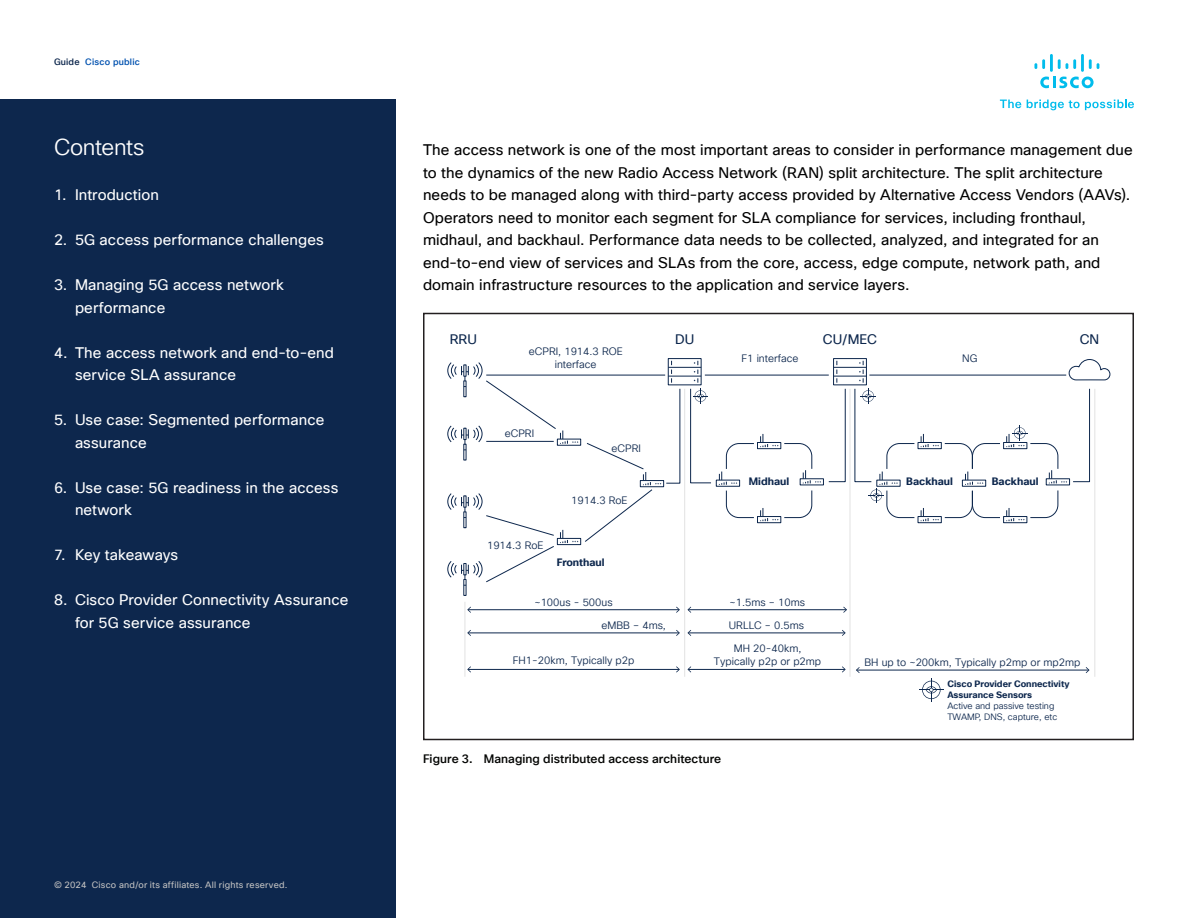
<style>
.page{position:relative;width:1188px;height:918px;background:#fff}
.page>*{position:absolute;margin:0;border:0;box-sizing:border-box;transform-origin:0 0}
.t1{font:22.5px "Cisco Sans TT Light";letter-spacing:-.02em;color:#fff}
.Body{font:15px/22.5px "Cisco Sans TT";letter-spacing:.005em;color:#000}
.t2{font:15px/22.5px "Cisco Sans TT";letter-spacing:.005em;color:#fff}
.t3{font:13.5px "Cisco Sans TT";color:#0d274d}
.Figure_caption{font:500 12px "Cisco Sans TT";letter-spacing:.005em;color:#040503}
.t4{font:10.5px/12.6px "Cisco Sans TT Light";color:#0d274d;text-align:center}
.t5{font:700 10.5px "Cisco Sans TT";color:#0d274d}
.t6{font:9px/10.8px "Cisco Sans TT Light";color:#0d274d}
.t7{font:9px "Cisco Sans TT";letter-spacing:.025em;color:#c1c1c1}
.t8{font:500 9px "Cisco Sans TT";letter-spacing:.02em;color:#0051af}
.s1{color:#0d274d}
.s2{font-family:"Cisco Sans TT";font-weight:700}
</style>
<div class="page">
<svg style="left:1000px;top:100px;width:21px;height:8px"></svg>
<svg style="left:1027px;top:100px;width:107px;height:10px"></svg>
<svg style="left:1040px;top:77px;width:54px;height:11px"></svg>
<svg style="left:1089px;top:59px;width:10px;height:10px"></svg>
<hr style="left:1081px;top:54px;width:3px;height:18px;background:#01bcec">
<svg style="left:1058px;top:59px;width:18px;height:10px"></svg>
<hr style="left:1050px;top:54px;width:3px;height:18px;background:#01bcec">
<svg style="left:1034px;top:59px;width:11px;height:10px"></svg>
<div style="left:0;top:99px;width:396px;height:819px;background:#0d274d"></div>
<svg style="left:1068px;top:359px;width:43px;height:22px"></svg>
<div style="left:726px;top:443px;width:86px;height:75px;border:1px solid #0d274d;border-radius:13px"></div>
<div style="left:713px;top:469px;width:30px;height:22px;background:#fff"></div>
<div style="left:754px;top:433px;width:30px;height:21px;background:#fff"></div>
<div style="left:754px;top:506px;width:30px;height:22px;background:#fff"></div>
<svg style="left:797px;top:469px;width:30px;height:21px"></svg>
<div style="left:716px;top:480px;width:24px;height:7px;border:1px solid #0d274d"></div>
<svg style="left:719px;top:472px;width:18px;height:13px"></svg>
<div style="left:800px;top:478px;width:24px;height:7px;border:1px solid #0d274d"></div>
<svg style="left:803px;top:470px;width:18px;height:14px"></svg>
<div style="left:757px;top:442px;width:24px;height:7px;border:1px solid #0d274d"></div>
<svg style="left:760px;top:434px;width:19px;height:13px"></svg>
<div style="left:757px;top:516px;width:24px;height:7px;border:1px solid #0d274d"></div>
<svg style="left:760px;top:508px;width:19px;height:13px"></svg>
<div style="left:887px;top:443px;width:86px;height:75px;border:1px solid #0d274d;border-radius:13px"></div>
<svg style="left:914px;top:433px;width:31px;height:21px"></svg>
<div style="left:914px;top:506px;width:31px;height:22px;background:#fff"></div>
<div style="left:876px;top:480px;width:24px;height:7px;border:1px solid #0d274d"></div>
<div style="left:918px;top:442px;width:24px;height:7px;border:1px solid #0d274d"></div>
<svg style="left:921px;top:434px;width:18px;height:13px"></svg>
<div style="left:918px;top:516px;width:24px;height:7px;border:1px solid #0d274d"></div>
<svg style="left:921px;top:508px;width:18px;height:13px"></svg>
<div style="left:972px;top:443px;width:86px;height:75px;border:1px solid #0d274d;border-radius:13px"></div>
<div style="left:959px;top:469px;width:30px;height:22px;background:#fff"></div>
<div style="left:1000px;top:433px;width:30px;height:21px;background:#fff"></div>
<div style="left:1000px;top:506px;width:30px;height:22px;background:#fff"></div>
<svg style="left:1043px;top:469px;width:30px;height:21px"></svg>
<div style="left:962px;top:480px;width:24px;height:7px;border:1px solid #0d274d"></div>
<svg style="left:963px;top:471px;width:21px;height:14px"></svg>
<div style="left:1003px;top:442px;width:24px;height:7px;border:1px solid #0d274d"></div>
<div style="left:1003px;top:516px;width:24px;height:7px;border:1px solid #0d274d"></div>
<svg style="left:1006px;top:508px;width:19px;height:13px"></svg>
<div style="left:833px;top:358px;width:34px;height:27px;border:1px solid #0d274d"></div>
<hr style="left:834px;top:367px;width:32px;height:1px;background:#0d274d">
<hr style="left:834px;top:376px;width:32px;height:1px;background:#0d274d">
<div style="left:668px;top:358px;width:34px;height:27px;border:1px solid #0d274d"></div>
<hr style="left:668px;top:367px;width:33px;height:1px;background:#0d274d">
<hr style="left:668px;top:376px;width:33px;height:1px;background:#0d274d">
<hr style="left:486px;top:375px;width:179px;height:1px;background:#0d274d">
<hr style="left:869px;top:375px;width:197px;height:1px;background:#0d274d">
<hr style="left:705px;top:375px;width:124px;height:1px;background:#0d274d">
<div style="left:557px;top:439px;width:24px;height:7px;border:1px solid #0d274d"></div>
<div style="left:557px;top:538px;width:24px;height:7px;border:1px solid #0d274d"></div>
<hr style="left:684px;top:389px;width:1px;height:288px;background:#e2e2e2">
<hr style="left:465px;top:602px;width:1px;height:75px;background:#e2e2e2">
<hr style="left:850px;top:389px;width:1px;height:288px;background:#e2e2e2">
<hr style="left:1094px;top:389px;width:1px;height:288px;background:#e2e2e2">
<svg style="left:447px;top:362px;width:131px;height:88px"></svg>
<svg style="left:447px;top:493px;width:131px;height:93px"></svg>
<svg style="left:584px;top:361px;width:97px;height:181px"></svg>
<svg style="left:828px;top:361px;width:18px;height:121px"></svg>
<svg style="left:1049px;top:388px;width:41px;height:96px"></svg>
<hr style="left:486px;top:441px;width:68px;height:1px;background:#0d274d">
<hr style="left:468px;top:609px;width:211px;height:1px;background:#0d274d">
<svg style="left:467px;top:607px;width:4px;height:6px"></svg>
<svg style="left:676px;top:607px;width:4px;height:6px"></svg>
<hr style="left:468px;top:669px;width:211px;height:1px;background:#0d274d">
<svg style="left:467px;top:666px;width:4px;height:6px"></svg>
<svg style="left:676px;top:666px;width:4px;height:6px"></svg>
<hr style="left:468px;top:633px;width:211px;height:1px;background:#0d274d">
<svg style="left:467px;top:630px;width:4px;height:6px"></svg>
<svg style="left:676px;top:630px;width:4px;height:6px"></svg>
<hr style="left:688px;top:669px;width:157px;height:1px;background:#0d274d">
<svg style="left:687px;top:666px;width:4px;height:6px"></svg>
<svg style="left:842px;top:666px;width:4px;height:6px"></svg>
<hr style="left:688px;top:633px;width:157px;height:1px;background:#0d274d">
<svg style="left:687px;top:630px;width:4px;height:6px"></svg>
<svg style="left:842px;top:630px;width:4px;height:6px"></svg>
<hr style="left:688px;top:609px;width:158px;height:1px;background:#0d274d">
<svg style="left:687px;top:607px;width:4px;height:6px"></svg>
<svg style="left:843px;top:607px;width:4px;height:6px"></svg>
<hr style="left:857px;top:670px;width:232px;height:1px;background:#0d274d">
<svg style="left:856px;top:667px;width:4px;height:6px"></svg>
<svg style="left:1086px;top:667px;width:4px;height:6px"></svg>
<svg style="left:690px;top:361px;width:22px;height:123px"></svg>
<svg style="left:854px;top:361px;width:44px;height:142px"></svg>
<svg style="left:919px;top:678px;width:25px;height:23px"></svg>
<svg style="left:1006px;top:426px;width:22px;height:21px"></svg>
<div style="left:423px;top:313px;width:711px;height:427px;border:2px solid #231f20"></div>
<p class="t8" style="left:54px;top:56px;width:87px"><span class="s1">Guide</span> Cisco public</p>
<h1 class="t1" style="left:54px;top:133px;width:92px">Contents</h1>
<p class="t2" style="left:54px;top:184px;width:106px">1. Introduction</p>
<p class="t2" style="left:54px;top:229px;width:271px">2. 5G access performance challenges</p>
<p class="t2" style="left:75px;top:274px;width:210px;text-indent:-21px">3. Managing 5G access network performance</p>
<p class="t2" style="left:75px;top:342px;width:260px;text-indent:-21px">4. The access network and end-to-end service SLA assurance</p>
<p class="t2" style="left:75px;top:409px;width:251px;text-indent:-21px">5. Use case: Segmented performance assurance</p>
<p class="t2" style="left:75px;top:477px;width:265px;text-indent:-21px">6. Use case: 5G readiness in the access network</p>
<p class="t2" style="left:54px;top:544px;width:126px">7. Key takeaways</p>
<p class="t2" style="left:75px;top:589px;width:275px;text-indent:-21px">8. Cisco Provider Connectivity Assurance for 5G service assurance</p>
<p class="t7" style="left:54px;top:879px;width:235px">© 2024 Cisco and/or its affiliates. All rights reserved.</p>
<p class="Body" style="left:423px;top:139px;width:711px">The access network is one of the most important areas to consider in performance management due to the dynamics of the new Radio Access Network (RAN) split architecture. The split architecture needs to be managed along with third-party access provided by Alternative Access Vendors (AAVs).<br>Operators need to monitor each segment for SLA compliance for services, including fronthaul, midhaul, and backhaul. Performance data needs to be collected, analyzed, and integrated for an end-to-end view of services and SLAs from the core, access, edge compute, network path, and domain infrastructure resources to the application and service layers.</p>
<p class="t3" style="left:450px;top:331px;width:29px">RRU</p>
<p class="t3" style="left:675px;top:331px;width:21px">DU</p>
<p class="t4" style="left:529px;top:346px;width:95px">eCPRI, 1914.3 ROE interface</p>
<p class="t4" style="left:505px;top:428px;width:31px">eCPRI</p>
<p class="t4" style="left:612px;top:442px;width:31px">eCPRI</p>
<p class="t4" style="left:571px;top:495px;width:58px">1914.3 RoE</p>
<p class="t4" style="left:487px;top:539px;width:58px">1914.3 RoE</p>
<p class="t5" style="left:557px;top:555px;width:49px">Fronthaul</p>
<p class="t3" style="left:823px;top:331px;width:56px">CU/MEC</p>
<p class="t3" style="left:1080px;top:331px;width:21px">CN</p>
<p class="t4" style="left:741px;top:352px;width:59px">F1 interface</p>
<p class="t4" style="left:962px;top:352px;width:17px">NG</p>
<p class="t5" style="left:749px;top:474px;width:42px">Midhaul</p>
<p class="t5" style="left:906px;top:474px;width:48px">Backhaul</p>
<p class="t5" style="left:992px;top:474px;width:48px">Backhaul</p>
<p class="t4" style="left:534px;top:597px;width:80px">~100us - 500us</p>
<p class="t4" style="left:729px;top:597px;width:77px">~1.5ms – 10ms</p>
<p class="t4" style="left:601px;top:620px;width:66px">eMBB – 4ms,</p>
<p class="t4" style="left:513px;top:654px;width:123px">FH1-20km, Typically p2p</p>
<p class="t4" style="left:729px;top:620px;width:77px">URLLC – 0.5ms</p>
<p class="t4" style="left:714px;top:643px;width:109px">MH 20-40km,<br>Typically p2p or p2mp</p>
<p class="Figure_caption" style="left:423px;top:751px;width:300px">Figure 3. Managing distributed access architecture</p>
<p class="t4" style="left:864px;top:657px;width:217px">BH up to ~200km, Typically p2mp or mp2mp</p>
<p class="t6" style="left:947px;top:679px;width:124px"><span class="s2">Cisco Provider Connectivity<br>Assurance Sensors<br></span>Active and passive testing<br>TWAMP, DNS, capture, etc</p>
</div>
